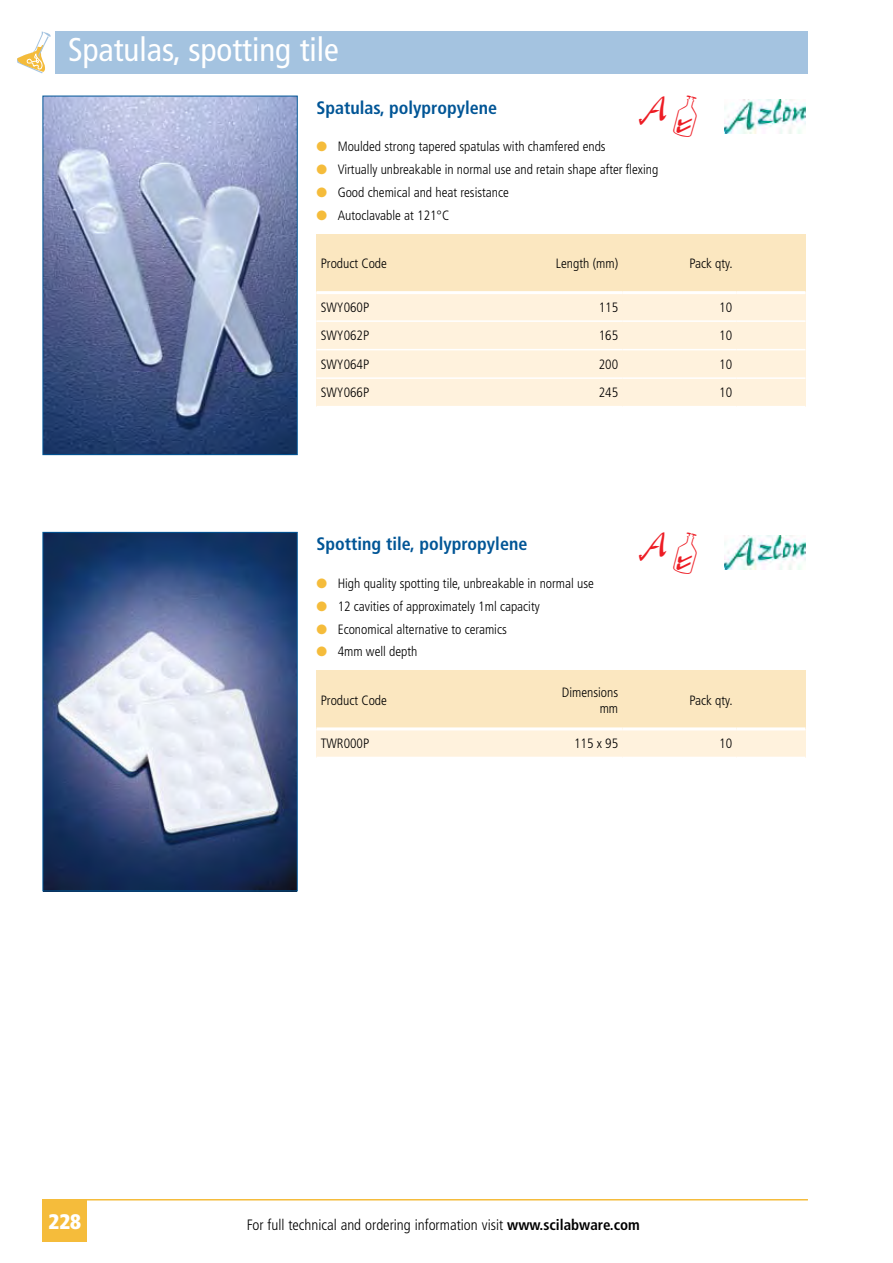
<style>
.page{position:relative;width:893px;height:1263px;background:#fff}
.page>*{position:absolute;margin:0;border:0;box-sizing:border-box;transform-origin:0 0}
.t1{font:36px "Scilabware";color:#ed1c24}
.t2{font:condensed 33px "Frutiger";color:#fff}
.t3{font:900 condensed 21px "Frutiger";color:#fff}
.t4{font:700 condensed 18px "Frutiger";color:#005596}
.t5{font:300 condensed 15px "Frutiger";color:#000}
.t6{font:300 condensed 13.5px/16.5px "Frutiger";color:#000;text-align:right}
.s1{font-size:42px}
.s2{color:#f5bc3b}
.s3{font-weight:700}
</style>
<div class="page">
<div style="left:43px;top:1199px;width:44px;height:43px;background:#f5bc3b"></div>
<svg style="left:17px;top:31px;width:34px;height:42px"></svg>
<hr style="left:43px;top:1199px;width:765px;height:1px;background:#f5bc3b">
<div style="left:55px;top:31px;width:753px;height:42px;background:#a4c3e0"></div>
<img style="left:725px;top:99px;width:80px;height:34px">
<img style="left:45px;top:98px;width:251px;height:355px">
<div style="left:43px;top:96px;width:255px;height:359px;border:1px solid #005596"></div>
<img style="left:725px;top:536px;width:80px;height:34px">
<img style="left:45px;top:534px;width:251px;height:355px">
<div style="left:43px;top:532px;width:255px;height:359px;border:1px solid #005596"></div>
<div style="left:316px;top:670px;width:90px;height:59px;background:#fbe7c0"></div>
<div style="left:406px;top:670px;width:216px;height:59px;background:#fbe7c0"></div>
<div style="left:622px;top:670px;width:114px;height:59px;background:#fbe7c0"></div>
<div style="left:736px;top:670px;width:69px;height:59px;background:#fbe7c0"></div>
<div style="left:316px;top:729px;width:90px;height:28px;background:#fff2dd"></div>
<div style="left:406px;top:729px;width:216px;height:28px;background:#fff2dd"></div>
<div style="left:622px;top:729px;width:114px;height:28px;background:#fff2dd"></div>
<div style="left:736px;top:729px;width:69px;height:28px;background:#fff2dd"></div>
<hr style="left:318px;top:727px;width:303px;height:3px;background:#fff">
<hr style="left:624px;top:727px;width:111px;height:3px;background:#fff">
<hr style="left:738px;top:727px;width:66px;height:3px;background:#fff">
<div style="left:316px;top:234px;width:90px;height:59px;background:#fbe7c0"></div>
<div style="left:406px;top:234px;width:216px;height:59px;background:#fbe7c0"></div>
<div style="left:622px;top:234px;width:114px;height:59px;background:#fbe7c0"></div>
<div style="left:736px;top:234px;width:69px;height:59px;background:#fbe7c0"></div>
<div style="left:316px;top:293px;width:90px;height:28px;background:#fff2dd"></div>
<div style="left:406px;top:293px;width:216px;height:28px;background:#fff2dd"></div>
<div style="left:622px;top:293px;width:114px;height:28px;background:#fff2dd"></div>
<div style="left:736px;top:293px;width:69px;height:28px;background:#fff2dd"></div>
<div style="left:316px;top:321px;width:90px;height:29px;background:#fff2dd"></div>
<div style="left:406px;top:321px;width:216px;height:29px;background:#fff2dd"></div>
<div style="left:622px;top:321px;width:114px;height:29px;background:#fff2dd"></div>
<div style="left:736px;top:321px;width:69px;height:29px;background:#fff2dd"></div>
<div style="left:316px;top:350px;width:90px;height:28px;background:#fff2dd"></div>
<div style="left:406px;top:350px;width:216px;height:28px;background:#fff2dd"></div>
<div style="left:622px;top:350px;width:114px;height:28px;background:#fff2dd"></div>
<div style="left:736px;top:350px;width:69px;height:28px;background:#fff2dd"></div>
<div style="left:316px;top:378px;width:90px;height:29px;background:#fff2dd"></div>
<div style="left:406px;top:378px;width:216px;height:29px;background:#fff2dd"></div>
<div style="left:622px;top:378px;width:114px;height:29px;background:#fff2dd"></div>
<div style="left:736px;top:378px;width:69px;height:29px;background:#fff2dd"></div>
<hr style="left:318px;top:291px;width:303px;height:3px;background:#fff">
<hr style="left:624px;top:291px;width:111px;height:3px;background:#fff">
<hr style="left:738px;top:291px;width:66px;height:3px;background:#fff">
<hr style="left:317px;top:320px;width:305px;height:2px;background:#fff">
<hr style="left:623px;top:320px;width:113px;height:2px;background:#fff">
<hr style="left:737px;top:320px;width:68px;height:2px;background:#fff">
<hr style="left:317px;top:349px;width:305px;height:1px;background:#fff">
<hr style="left:623px;top:349px;width:113px;height:1px;background:#fff">
<hr style="left:737px;top:349px;width:68px;height:1px;background:#fff">
<hr style="left:317px;top:377px;width:305px;height:2px;background:#fff">
<hr style="left:623px;top:377px;width:113px;height:2px;background:#fff">
<hr style="left:737px;top:377px;width:68px;height:2px;background:#fff">
<hr style="left:317px;top:406px;width:305px;height:1px;background:#fff">
<hr style="left:623px;top:406px;width:113px;height:1px;background:#fff">
<hr style="left:737px;top:406px;width:68px;height:1px;background:#fff">
<h2 class="t2" style="left:68px;top:30px;width:272px">Spatulas, spotting tile</h2>
<h1 class="t1" style="left:639px;top:96px;width:61px">A<span class="s1">2</span></h1>
<h3 class="t4" style="left:316px;top:97px;width:182px">Spatulas, polypropylene</h3>
<p class="t6" style="left:316px;top:139px;width:291px"><span class="s2">●</span> Moulded strong tapered spatulas with chamfered ends</p>
<p class="t6" style="left:316px;top:162px;width:343px"><span class="s2">●</span> Virtually unbreakable in normal use and retain shape after flexing</p>
<p class="t6" style="left:316px;top:184px;width:194px"><span class="s2">●</span> Good chemical and heat resistance</p>
<p class="t6" style="left:316px;top:207px;width:134px"><span class="s2">●</span> Autoclavable at 121°C</p>
<p class="t6" style="left:321px;top:256px;width:68px">Product Code</p>
<p class="t6" style="left:556px;top:256px;width:64px">Length (mm)</p>
<p class="t6" style="left:689px;top:256px;width:45px">Pack qty.</p>
<p class="t6" style="left:321px;top:299px;width:50px">SWY060P</p>
<p class="t6" style="left:599px;top:299px;width:21px">115</p>
<p class="t6" style="left:719px;top:299px;width:14px">10</p>
<p class="t6" style="left:321px;top:328px;width:50px">SWY062P</p>
<p class="t6" style="left:599px;top:328px;width:21px">165</p>
<p class="t6" style="left:719px;top:328px;width:14px">10</p>
<p class="t6" style="left:321px;top:356px;width:50px">SWY064P</p>
<p class="t6" style="left:599px;top:356px;width:21px">200</p>
<p class="t6" style="left:719px;top:356px;width:14px">10</p>
<p class="t6" style="left:321px;top:385px;width:50px">SWY066P</p>
<p class="t6" style="left:599px;top:385px;width:21px">245</p>
<p class="t6" style="left:719px;top:385px;width:14px">10</p>
<h1 class="t1" style="left:639px;top:532px;width:61px">A<span class="s1">2</span></h1>
<h3 class="t4" style="left:316px;top:534px;width:212px">Spotting tile, polypropylene</h3>
<p class="t6" style="left:316px;top:575px;width:279px"><span class="s2">●</span> High quality spotting tile, unbreakable in normal use</p>
<p class="t6" style="left:316px;top:598px;width:225px"><span class="s2">●</span> 12 cavities of approximately 1ml capacity</p>
<p class="t6" style="left:316px;top:621px;width:192px"><span class="s2">●</span> Economical alternative to ceramics</p>
<p class="t6" style="left:316px;top:644px;width:103px"><span class="s2">●</span> 4mm well depth</p>
<p class="t6" style="left:321px;top:692px;width:68px">Product Code</p>
<p class="t6" style="left:562px;top:684px;width:58px">Dimensions mm</p>
<p class="t6" style="left:689px;top:692px;width:45px">Pack qty.</p>
<p class="t6" style="left:321px;top:735px;width:50px">TWR000P</p>
<p class="t6" style="left:574px;top:735px;width:46px">115 x 95</p>
<p class="t6" style="left:719px;top:735px;width:14px">10</p>
<h3 class="t3" style="left:48px;top:1209px;width:34px">228</h3>
<p class="t5" style="left:247px;top:1216px;width:395px">For full technical and ordering information visit <span class="s3">www.scilabware.com</span></p>
</div>
